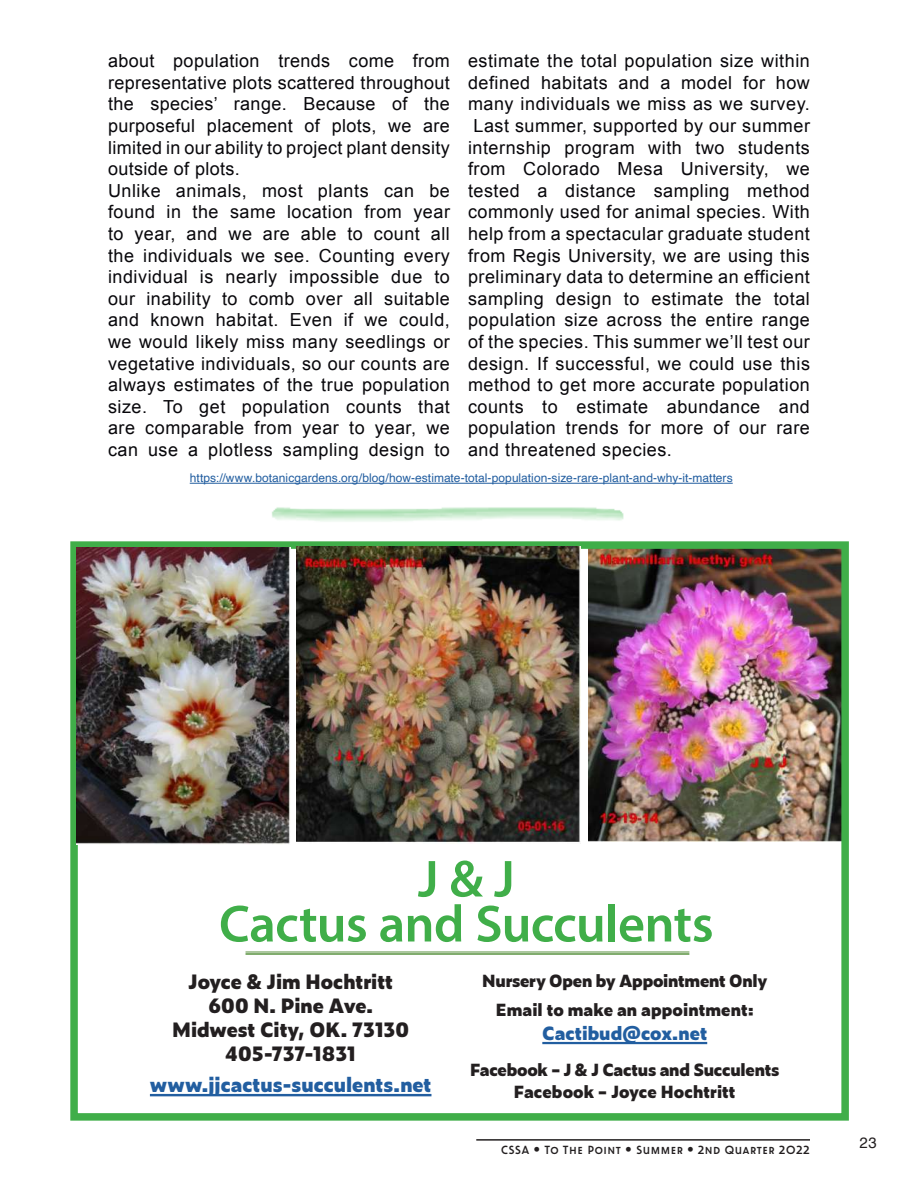
<style>
.page{position:relative;width:918px;height:1188px;background:#fff}
.page>*{position:absolute;margin:0;border:0;box-sizing:border-box;transform-origin:0 0}
.t1{font:600 52.5px/45px "Myriad Pro";letter-spacing:-.015em;color:#40ae49;text-align:center}
.t2{font:800 19.5px/24px "Zeitung Pro";color:#231f20;text-align:center}
.t3{font:800 19.5px "Zeitung Pro";color:#225ea0}
.t4{font:18px/21.6px "Arial";letter-spacing:.03em;color:#08070b}
.t5{font:800 18px "Zeitung Pro";color:#225ea0}
.t6{font:800 16.5px/29.2px "Zeitung Pro";letter-spacing:-.015em;color:#231f20;text-align:center}
.t7{font:15px "Helvetica";color:#231f20}
.t8{font:13.5px "Oskar Two";letter-spacing:.04em;color:#231f20}
.t9{font:12px "Helvetica";color:#225ea0}
.s1{font-family:"Avenir Next Condensed";font-weight:500}
</style>
<div class="page">
<hr style="left:476px;top:1139px;width:334px;height:2px;background:#231f20">
<hr style="left:190px;top:483px;width:543px;height:1px;background:#225ea0">
<img style="left:272px;top:507px;width:352px;height:15px">
<img style="left:588px;top:550px;width:252px;height:292px">
<div style="left:70px;top:541px;width:779px;height:580px;border:8px solid #40ae49"></div>
<img style="left:77px;top:548px;width:214px;height:297px">
<img style="left:296px;top:547px;width:285px;height:296px">
<hr style="left:150px;top:1094px;width:281px;height:2px;background:#225ea0">
<hr style="left:542px;top:1042px;width:165px;height:2px;background:#225ea0">
<hr style="left:246px;top:952px;width:443px;height:1px;background:#599240">
<hr style="left:246px;top:953px;width:443px;height:2px;background:#599240">
<p class="t4" style="left:108px;top:50px;width:344px">about population trends come from representative plots scattered throughout the species’ range. Because of the purposeful placement of plots, we are limited in our ability to project plant density outside of plots.<br>Unlike animals, most plants can be found in the same location from year to year, and we are able to count all the individuals we see. Counting every individual is nearly impossible due to our inability to comb over all suitable and known habitat. Even if we could, we would likely miss many seedlings or vegetative individuals, so our counts are always estimates of the true population size. To get population counts that are comparable from year to year, we can use a plotless sampling design to</p>
<p class="t4" style="left:468px;top:50px;width:343px">estimate the total population size within</p>
<p class="t4" style="left:468px;top:72px;width:343px">defined habitats and a model for how</p>
<p class="t4" style="left:468px;top:93px;width:343px">many individuals we miss as we survey.</p>
<p class="t4" style="left:473px;top:115px;width:338px">Last summer, supported by our summer</p>
<p class="t4" style="left:468px;top:137px;width:343px">internship program with two students</p>
<p class="t4" style="left:468px;top:158px;width:343px">from Colorado Mesa University, we</p>
<p class="t4" style="left:468px;top:180px;width:343px">tested a distance sampling method</p>
<p class="t4" style="left:468px;top:201px;width:343px">commonly used for animal species. With</p>
<p class="t4" style="left:468px;top:223px;width:343px">help from a spectacular graduate student</p>
<p class="t4" style="left:468px;top:245px;width:343px">from Regis University, we are using this</p>
<p class="t4" style="left:468px;top:266px;width:343px">preliminary data to determine an efficient</p>
<p class="t4" style="left:468px;top:288px;width:343px">sampling design to estimate the total</p>
<p class="t4" style="left:468px;top:309px;width:343px">population size across the entire range</p>
<p class="t4" style="left:468px;top:331px;width:343px">of the species. This summer we’ll test our</p>
<p class="t4" style="left:468px;top:353px;width:343px">design. If successful, we could use this</p>
<p class="t4" style="left:468px;top:374px;width:343px">method to get more accurate population</p>
<p class="t4" style="left:468px;top:396px;width:343px">counts to estimate abundance and</p>
<p class="t4" style="left:468px;top:417px;width:343px">population trends for more of our rare</p>
<p class="t4" style="left:468px;top:439px;width:205px">and threatened species.</p>
<p class="t9" style="left:190px;top:469px;width:544px">https://www.botanicgardens.org/blog/how-estimate-total-population-size-rare-plant-and-why-it-matters</p>
<h1 class="t1" style="left:219px;top:855px;width:496px">J &amp; J<br>Cactus and Succulents</h1>
<p class="t2" style="left:172px;top:968px;width:238px">Joyce &amp; Jim Hochtritt<br>600 N. Pine Ave.<br>Midwest City, OK. 73130<br>405-737-1831</p>
<p class="t3" style="left:150px;top:1069px;width:283px">www.jjcactus-succulents.net</p>
<p class="t6" style="left:482px;top:965px;width:287px">Nursery Open by Appointment Only<br>Email to make an appointment:</p>
<p class="t5" style="left:542px;top:1019px;width:166px">Cactibud@cox.net</p>
<p class="t6" style="left:470px;top:1057px;width:311px;line-height:22.5px">Facebook – J &amp; J Cactus and Succulents<br>Facebook – Joyce Hochtritt</p>
<p class="t8" style="left:501px;top:1143px;width:310px">CSSA <span class="s1">•</span> To The Point <span class="s1">•</span> Summer <span class="s1">•</span> 2nd Quarter 2022</p>
<p class="t7" style="left:860px;top:1131px;width:19px">23</p>
</div>
